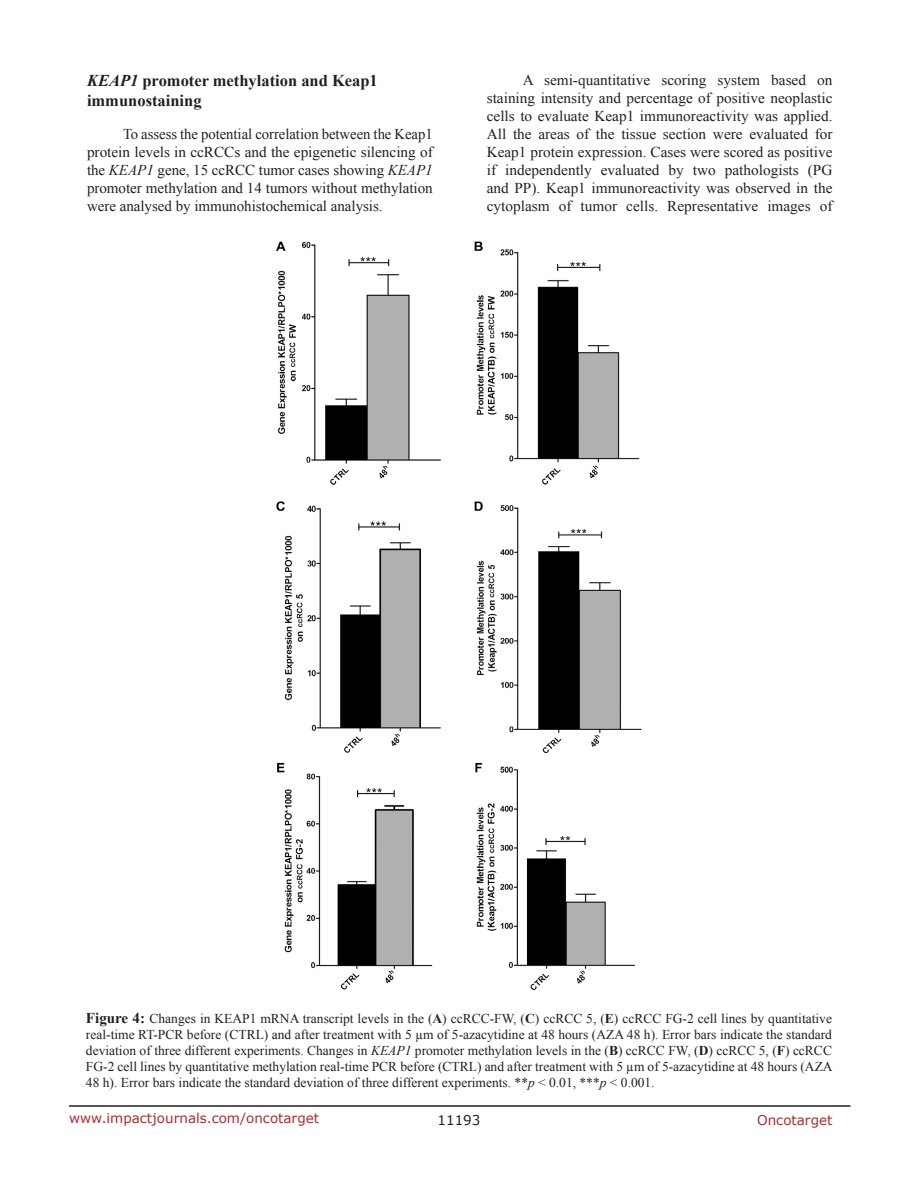
<style>
.page{position:relative;width:918px;height:1188px;background:#fff}
.page>*{position:absolute;margin:0;border:0;box-sizing:border-box;transform-origin:0 0}
.SubHeading_middle{font:700 16.5px/19.8px "Times New Roman";color:#231f20}
.BodyText{font:15px/18px "Times New Roman";color:#231f20;text-align:justify}
.FigureText{font:13.5px/16.2px "Times New Roman";color:#231f20;text-align:justify}
.t1{font:13.5px "Verdana";color:#ac2b31}
.t2{font:13.5px "Verdana";color:#231f20}
.s1{font-style:italic}
.s2{font-weight:700;font-size:15px}
.s3{font-weight:700}
</style>
<div class="page">
<hr style="left:69px;top:1105px;width:781px;height:2px;background:#231f20">
<img style="left:277px;top:241px;width:364px;height:749px">
<p class="SubHeading_middle" style="left:87px;top:70px;width:292px"><span class="s1">KEAP1</span> promoter methylation and Keap1 immunostaining</p>
<p class="BodyText" style="left:87px;top:125px;width:347px;text-indent:36px">To assess the potential correlation between the Keap1 protein levels in ccRCCs and the epigenetic silencing of the <span class="s1">KEAP1</span> gene, 15 ccRCC tumor cases showing <span class="s1">KEAP1 </span>promoter methylation and 14 tumors without methylation were analysed by immunohistochemical analysis.</p>
<p class="BodyText" style="left:487px;top:71px;width:347px;text-indent:36px">A semi-quantitative scoring system based on staining intensity and percentage of positive neoplastic cells to evaluate Keap1 immunoreactivity was applied.<br>All the areas of the tissue section were evaluated for Keap1 protein expression. Cases were scored as positive if independently evaluated by two pathologists (PG and PP). Keap1 immunoreactivity was observed in the cytoplasm of tumor cells. Representative images of</p>
<p class="FigureText" style="left:86px;top:1010px;width:748px"><span class="s2">Figure 4:</span> Changes in KEAP1 mRNA transcript levels in the (<span class="s3">A</span>) ccRCC-FW, (<span class="s3">C</span>) ccRCC 5, (<span class="s3">E</span>) ccRCC FG-2 cell lines by quantitative real-time RT-PCR before (CTRL) and after treatment with 5 µm of 5-azacytidine at 48 hours (AZA 48 h). Error bars indicate the standard deviation of three different experiments. Changes in <span class="s1">KEAP1</span> promoter methylation levels in the (<span class="s3">B</span>) ccRCC FW, (<span class="s3">D</span>) ccRCC 5, (<span class="s3">F</span>) ccRCC FG-2 cell lines by quantitative methylation real-time PCR before (CTRL) and after treatment with 5 µm of 5-azacytidine at 48 hours (AZA 48 h). Error bars indicate the standard deviation of three different experiments. **<span class="s1">p</span> &lt; 0.01, ***<span class="s1">p</span> &lt; 0.001.</p>
<p class="t1" style="left:69px;top:1109px;width:252px">www.impactjournals.com/oncotarget</p>
<p class="t2" style="left:438px;top:1111px;width:44px">11193</p>
<p class="t1" style="left:757px;top:1111px;width:77px">Oncotarget</p>
</div>
